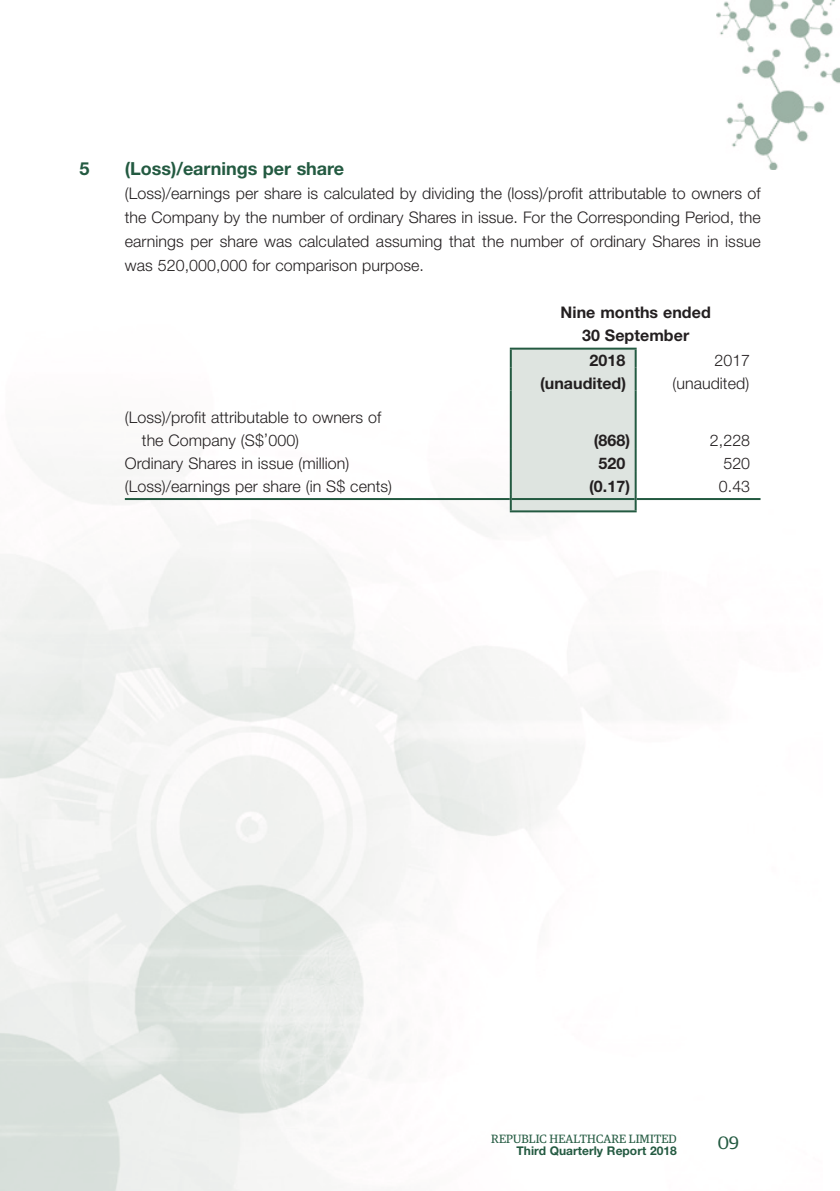
<style>
.page{position:relative;width:840px;height:1191px;background:#fff}
.page>*{position:absolute;margin:0;border:0;box-sizing:border-box;transform-origin:0 0}
.Heading_2{font:700 18px "Helvetica Neue LT Std";color:#235a41}
.t1{font:18px "Guardian Egyp";color:#235a41}
.Body_Text{font:300 16px/24px "Helvetica Neue LT Std";letter-spacing:.005em;color:#231f20;text-align:justify}
.Body_Text-2{font:700 16px "Helvetica Neue LT Std";letter-spacing:.005em;color:#231f20}
.t2{font:12px "Guardian Egyp";letter-spacing:.015em;color:#235a41}
.t3{font:700 12px "Helvetica Neue LT Std";letter-spacing:.005em;color:#235a41}
</style>
<div class="page">
<img style="left:0;top:347px;width:761px;height:844px">
<img style="left:716px;top:0;width:123px;height:169px">
<hr style="left:509px;top:348px;width:127px;height:2px;background:#235a41">
<div style="left:509px;top:349px;width:127px;height:161px;background:#dee4e0"></div>
<hr style="left:509px;top:510px;width:127px;height:2px;background:#235a41">
<hr style="left:634px;top:402px;width:2px;height:46px;background:#235a41">
<hr style="left:634px;top:448px;width:2px;height:23px;background:#235a41">
<hr style="left:634px;top:471px;width:2px;height:23px;background:#235a41">
<hr style="left:509px;top:368px;width:2px;height:23px;background:#235a41">
<hr style="left:634px;top:368px;width:2px;height:23px;background:#235a41">
<hr style="left:125px;top:498px;width:384px;height:2px;background:#235a41">
<hr style="left:511px;top:498px;width:123px;height:2px;background:#235a41">
<hr style="left:636px;top:498px;width:124px;height:2px;background:#235a41">
<p class="Heading_2" style="left:79px;top:157px;width:12px">5</p>
<p class="Heading_2" style="left:125px;top:157px;width:221px">(Loss)/earnings per share</p>
<p class="Body_Text" style="left:125px;top:181px;width:637px">(Loss)/earnings per share is calculated by dividing the (loss)/profit attributable to owners of the Company by the number of ordinary Shares in issue. For the Corresponding Period, the earnings per share was calculated assuming that the number of ordinary Shares in issue was 520,000,000 for comparison purpose.</p>
<p class="Body_Text-2" style="left:560px;top:302px;width:152px">Nine months ended</p>
<p class="Body_Text-2" style="left:581px;top:325px;width:109px">30 September</p>
<p class="Body_Text-2" style="left:589px;top:350px;width:37px">2018</p>
<p class="Body_Text" style="left:714px;top:347px;width:37px">2017</p>
<p class="Body_Text-2" style="left:539px;top:373px;width:88px">(unaudited)</p>
<p class="Body_Text" style="left:672px;top:370px;width:78px">(unaudited)</p>
<p class="Body_Text" style="left:142px;top:405px;width:241px;line-height:23px;text-indent:-17px">(Loss)/profit attributable to owners of the Company (S$’000)</p>
<p class="Body_Text-2" style="left:593px;top:430px;width:38px">(868)</p>
<p class="Body_Text" style="left:709px;top:428px;width:42px">2,228</p>
<p class="Body_Text" style="left:125px;top:451px;width:226px">Ordinary Shares in issue (million)</p>
<p class="Body_Text-2" style="left:598px;top:453px;width:28px">520</p>
<p class="Body_Text" style="left:723px;top:451px;width:28px">520</p>
<p class="Body_Text" style="left:125px;top:474px;width:268px">(Loss)/earnings per share (in S$ cents)</p>
<p class="Body_Text-2" style="left:589px;top:476px;width:42px">(0.17)</p>
<p class="Body_Text" style="left:718px;top:474px;width:33px">0.43</p>
<p class="t2" style="left:491px;top:1130px;width:187px">REPUBLIC HEALTHCARE LIMITED</p>
<p class="t3" style="left:516px;top:1143px;width:162px">Third Quarterly Report 2018</p>
<p class="t1" style="left:717px;top:1130px;width:23px">09</p>
</div>
